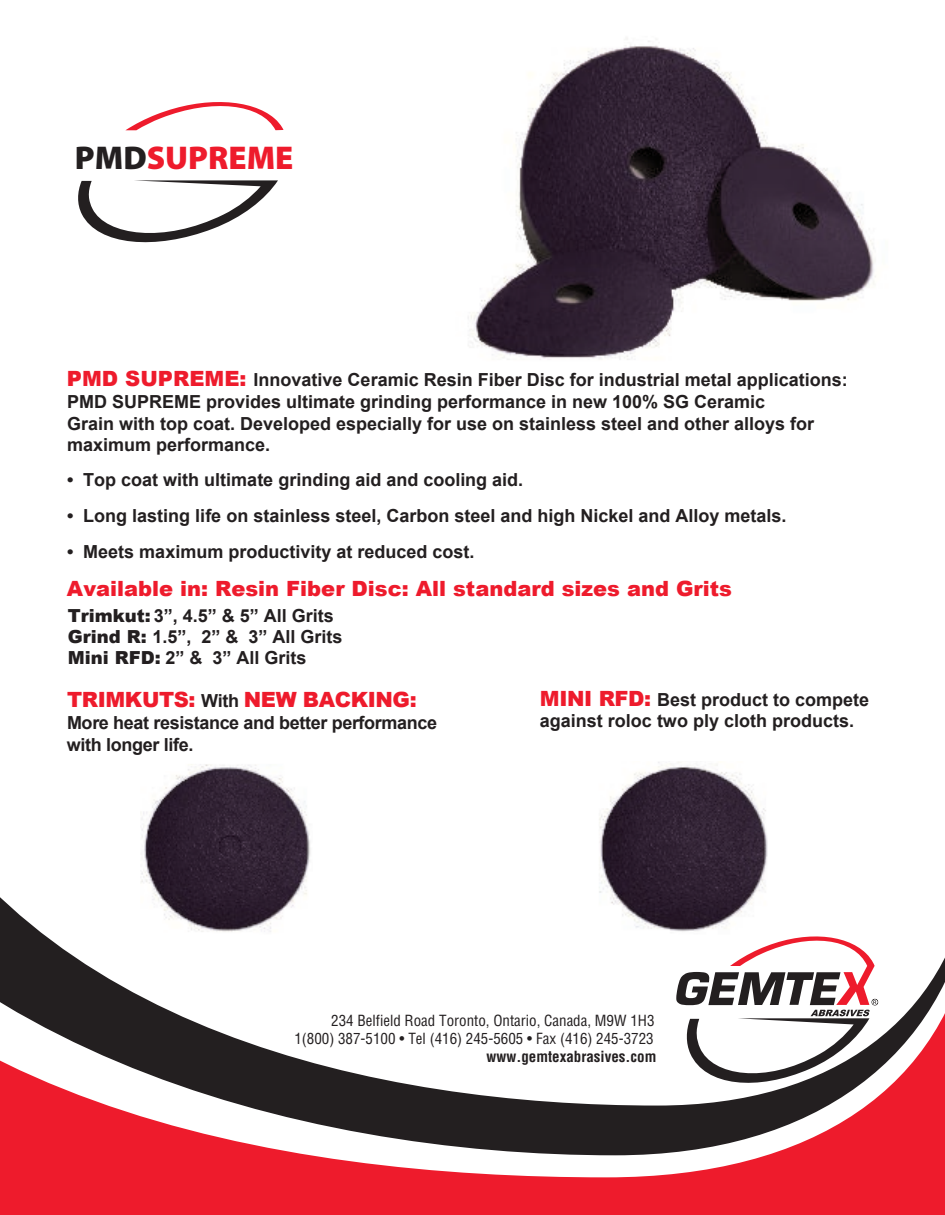
<style>
.page{position:relative;width:945px;height:1215px;background:#fff}
.page>*{position:absolute;margin:0;border:0;box-sizing:border-box;transform-origin:0 0}
.t1{font:900 33px "Myriad Pro";color:#ee1b2c}
.t2{font:900 21px "Arial";color:#ee1b2c}
.t3{font:900 21px "Arial";letter-spacing:-.02em;color:#ee1b2c}
.t4{font:700 18px/21.6px "Arial";color:#231f20}
.t5{font:700 18px/21.6px "Arial";letter-spacing:-.02em;color:#231f20}
.t6{font:condensed 15px/18px "Helvetica";color:#231f20;text-align:right}
.t7{font:700 condensed 15px "Helvetica";color:#231f20}
.s1{color:#231f20}
.s2{font-weight:900;font-size:21px;color:#ee1b2c}
.s3{font-weight:900}
.s4{font-weight:700;font-size:18px;color:#231f20}
</style>
<div class="page">
<img style="left:125px;top:38px;width:751px;height:322px">
<svg style="left:0;top:762px;width:945px;height:453px"></svg>
<svg style="left:125px;top:96px;width:159px;height:34px"></svg>
<svg style="left:78px;top:180px;width:200px;height:71px"></svg>
<h1 class="t1" style="left:75px;top:139px;width:220px"><span class="s1">PMD</span>SUPREME</h1>
<p class="t4" style="left:67px;top:370px;width:782px"><span class="s2">PMD SUPREME:</span> Innovative Ceramic Resin Fiber Disc for industrial metal applications:<br>PMD SUPREME provides ultimate grinding performance in new 100% SG Ceramic<br>Grain with top coat. Developed especially for use on stainless steel and other alloys for maximum performance.</p>
<p class="t4" style="left:67px;top:469px;width:458px">• Top coat with ultimate grinding aid and cooling aid.</p>
<p class="t4" style="left:67px;top:505px;width:721px">• Long lasting life on stainless steel, Carbon steel and high Nickel and Alloy metals.</p>
<p class="t4" style="left:67px;top:541px;width:409px">• Meets maximum productivity at reduced cost.</p>
<p class="t2" style="left:67px;top:573px;width:667px">Available in: Resin Fiber Disc: All standard sizes and Grits</p>
<p class="t4" style="left:68px;top:605px;width:276px;line-height:21px"><span class="s3">Trimkut:</span> 3”, 4.5” &amp; 5” All Grits<br><span class="s3">Grind R:</span> 1.5”, 2” &amp; 3” All Grits<br><span class="s3">Mini RFD:</span> 2” &amp; 3” All Grits</p>
<p class="t3" style="left:67px;top:685px;width:351px">TRIMKUTS: <span class="s4">With</span> NEW BACKING:</p>
<p class="t5" style="left:67px;top:712px;width:372px">More heat resistance and better performance with longer life.</p>
<p class="t4" style="left:540px;top:689px;width:331px"><span class="s2">MINI RFD:</span> Best product to compete against roloc two ply cloth products.</p>
<p class="t6" style="left:294px;top:1011px;width:362px">234 Belfield Road Toronto, Ontario, Canada, M9W 1H3<br>1(800) 387-5100 • Tel (416) 245-5605 • Fax (416) 245-3723</p>
<p class="t7" style="left:486px;top:1047px;width:171px">www.gemtexabrasives.com</p>
</div>
